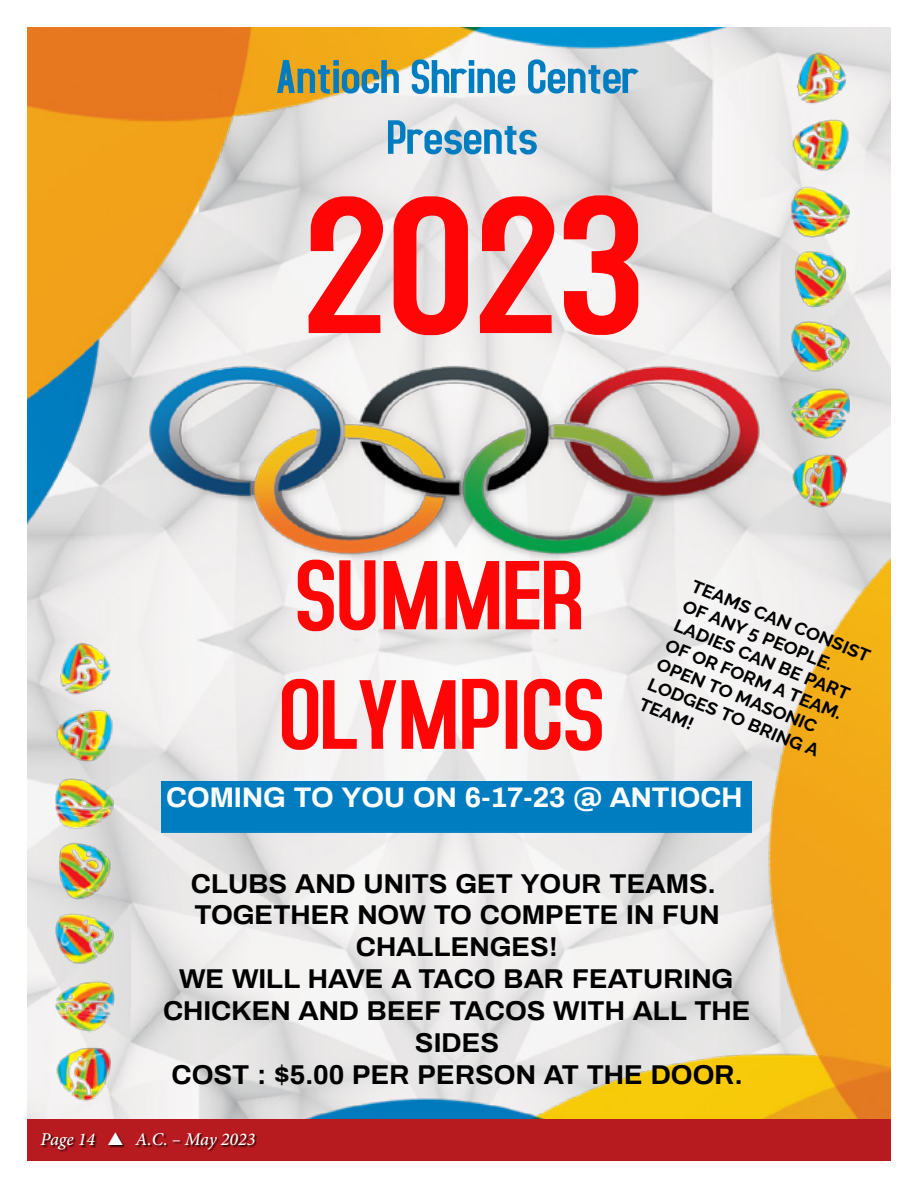
<style>
.page{position:relative;width:918px;height:1188px;background:#fff}
.page>*{position:absolute;margin:0;border:0;box-sizing:border-box;transform-origin:0 0}
.t1{font:216.3px "Accidental Presidency";color:#ff0505;scale:1.05 1}
.t2{font:105.75px "Accidental Presidency";color:#ff0505;scale:1.05 1}
.t3{font:105.15px "Accidental Presidency";color:#ff0505;scale:1.05 1}
.t4{font:50.7px/60.8px "Accidental Presidency";color:#007dc0;text-align:center;scale:1.05 1}
.t5{font:700 27.6px "Archivo";color:#fff;scale:1.05 1}
.t6{font:700 26.55px/32px "Archivo";color:#000;text-align:center;scale:1.05 1}
.t7{font:italic 500 18px "Minion Pro";color:#fff}
.t8{font:700 17.85px/21.5px "Raleway";color:#000;scale:1.04 1}
</style>
<div class="page">
<div style="left:27px;top:1119px;width:864px;height:42px;background:#b81b1f"></div>
<div style="left:42px;top:1133px;width:215px;height:19px;background:#000;opacity:.75"></div>
<img style="left:27px;top:27px;width:725px;height:546px">
<img style="left:149px;top:362px;width:603px;height:198px">
<img style="left:27px;top:609px;width:96px;height:510px">
<img style="left:189px;top:520px;width:702px;height:599px">
<img style="left:752px;top:27px;width:114px;height:524px">
<div style="left:161px;top:781px;width:590px;height:52px;background:#007dc0"></div>
<h3 class="t4" style="left:276px;top:44px;width:347px">Antioch Shrine Center<br>Presents</h3>
<h1 class="t1" style="left:304px;top:131px;width:327px">2023</h1>
<h3 class="t3" style="left:295px;top:531px;width:277px">SUMMER</h3>
<h2 class="t2" style="left:279px;top:650px;width:312px">OLYMPICS</h2>
<p class="t8" style="left:693px;top:572px;width:189px;rotate:22deg">TEAMS CAN CONSIST<br>OF ANY 5 PEOPLE.<br>LADIES CAN BE PART<br>OF OR FORM A TEAM.<br>OPEN TO MASONIC<br>LODGES TO BRING A<br>TEAM!</p>
<p class="t5" style="left:166px;top:778px;width:551px">COMING TO YOU ON 6-17-23 @ ANTIOCH</p>
<p class="t6" style="left:163px;top:866px;width:561px">CLUBS AND UNITS GET YOUR TEAMS.<br>TOGETHER NOW TO COMPETE IN FUN<br>CHALLENGES!<br>WE WILL HAVE A TACO BAR FEATURING<br>CHICKEN AND BEEF TACOS WITH ALL THE<br>SIDES<br>COST : $5.00 PER PERSON AT THE DOOR.</p>
<p class="t7" style="left:40px;top:1127px;width:216px">Page 14 ▲ A.C. – May 2023</p>
</div>
